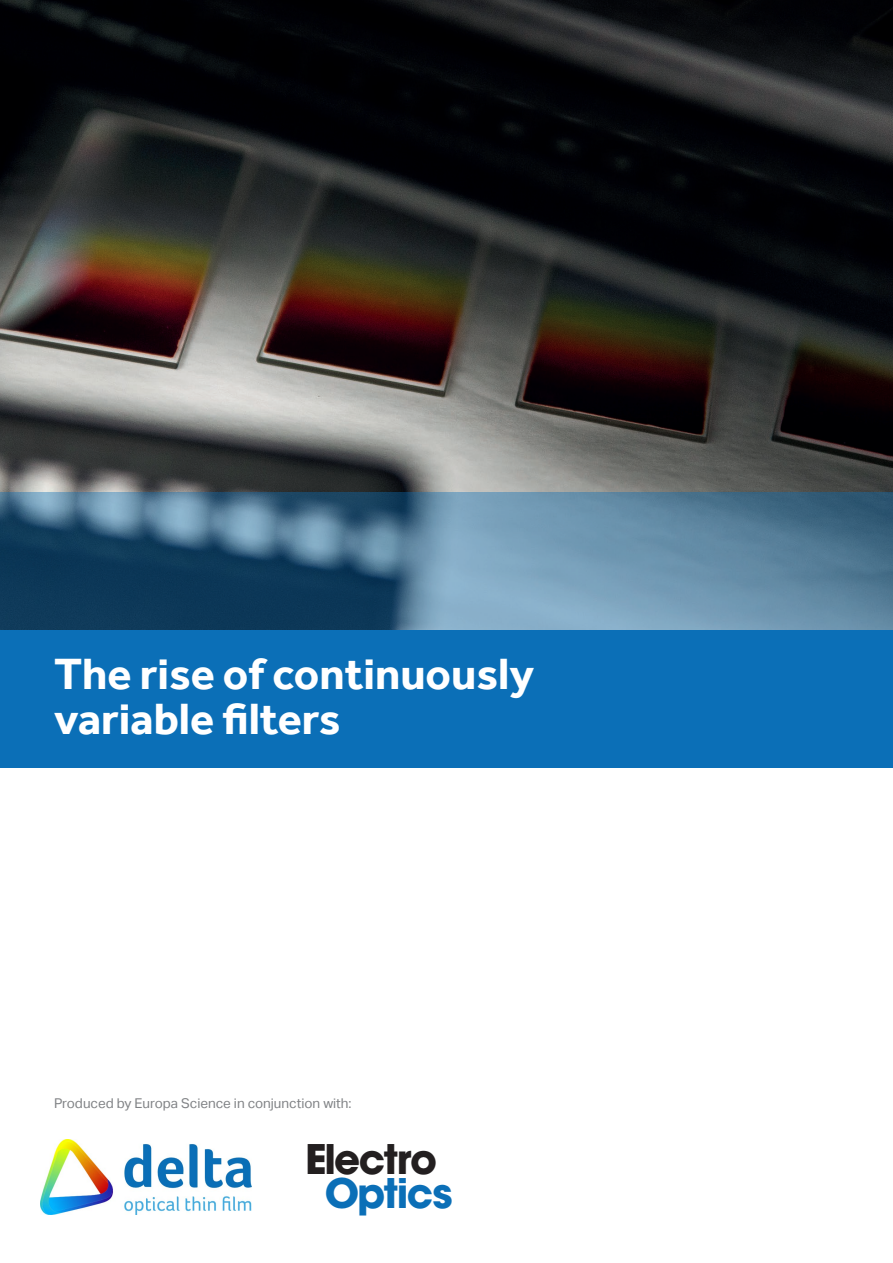
<style>
.page{position:relative;width:893px;height:1263px;background:#fff}
.page>*{position:absolute;margin:0;border:0;box-sizing:border-box;transform-origin:0 0}
.BODY_indent{font:700 45px/45px "Effra";color:#fff}
.t1{font:700 40.5px "ITC Avant Garde Std";letter-spacing:-.035em;color:#231f20}
.t2{font:700 40.5px "ITC Avant Garde Std";letter-spacing:-.04em;color:#0b6fb7}
.t3{font:13.5px "Aktiv Grotesk";color:#808285}
</style>
<div class="page">
<img style="left:0;top:0;width:893px;height:493px">
<div style="left:0;top:630px;width:893px;height:137px;background:#0b6fb7"></div>
<svg style="left:0;top:493px;width:893px;height:137px;background:#4c7491"></svg>
<img style="left:40px;top:1139px;width:212px;height:75px">
<p class="BODY_indent" style="left:54px;top:651px;width:482px">The rise of continuously variable filters</p>
<p class="t3" style="left:54px;top:1095px;width:299px">Produced by Europa Science in conjunction with:</p>
<p class="t1" style="left:305px;top:1133px;width:133px">Electro</p>
<p class="t2" style="left:325px;top:1166px;width:129px">Optics</p>
</div>
